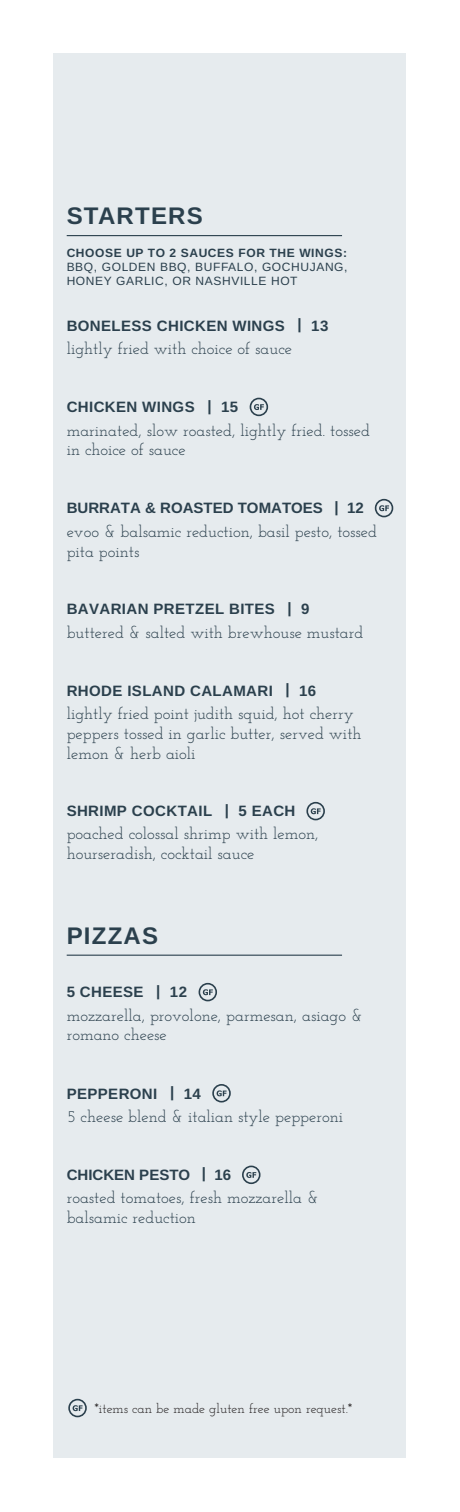
<style>
.page{position:relative;width:460px;height:1512px;background:#fff}
.page>*{position:absolute;margin:0;border:0;box-sizing:border-box;transform-origin:0 0}
.t1{font:700 24px "Arimo";letter-spacing:.05em;color:#2b404d}
.t2{font:16.5px/19.8px "Josefin Slab";color:#2b404d}
.t3{font:700 15px "Arimo";letter-spacing:.025em;color:#2b404d}
.t4{font:700 15px "Arimo";color:#2b404d}
.t5{font:13.5px "Josefin Slab";color:#231f20}
.t6{font:12px/14.4px "Arimo";letter-spacing:.05em;color:#2b404d}
.t7{font:700 12px "Arimo";letter-spacing:.05em;color:#2b404d}
</style>
<div class="page">
<div style="left:54px;top:53px;width:351px;height:1404px;background:#e6ebee"></div>
<hr style="left:67px;top:235px;width:274px;height:1px;background:#2b404d">
<hr style="left:67px;top:955px;width:274px;height:1px;background:#2b404d">
<svg style="left:68px;top:1399px;width:19px;height:18px"></svg>
<svg style="left:249px;top:398px;width:19px;height:18px"></svg>
<svg style="left:306px;top:802px;width:18px;height:18px"></svg>
<svg style="left:198px;top:983px;width:19px;height:18px"></svg>
<svg style="left:212px;top:1084px;width:18px;height:19px"></svg>
<svg style="left:374px;top:499px;width:19px;height:18px"></svg>
<svg style="left:242px;top:1166px;width:18px;height:18px"></svg>
<h1 class="t1" style="left:67px;top:199px;width:137px">STARTERS</h1>
<p class="t7" style="left:67px;top:244px;width:281px">CHOOSE UP TO 2 SAUCES FOR THE WINGS:</p>
<p class="t6" style="left:67px;top:260px;width:282px">BBQ, GOLDEN BBQ, BUFFALO, GOCHUJANG,<br>HONEY GARLIC, OR NASHVILLE HOT</p>
<p class="t3" style="left:67px;top:315px;width:263px">BONELESS CHICKEN WINGS | 13</p>
<p class="t2" style="left:67px;top:339px;width:227px">lightly fried with choice of sauce</p>
<p class="t3" style="left:67px;top:397px;width:173px">CHICKEN WINGS | 15</p>
<p class="t2" style="left:67px;top:420px;width:304px">marinated, slow roasted, lightly fried. tossed in choice of sauce</p>
<p class="t4" style="left:67px;top:498px;width:298px">BURRATA &amp; ROASTED TOMATOES | 12</p>
<p class="t2" style="left:67px;top:521px;width:311px">evoo &amp; balsamic reduction, basil pesto, tossed pita points</p>
<p class="t3" style="left:67px;top:598px;width:244px">BAVARIAN PRETZEL BITES | 9</p>
<p class="t2" style="left:67px;top:622px;width:298px">buttered &amp; salted with brewhouse mustard</p>
<p class="t3" style="left:67px;top:680px;width:251px">RHODE ISLAND CALAMARI | 16</p>
<p class="t2" style="left:67px;top:703px;width:296px">lightly fried point judith squid, hot cherry peppers tossed in garlic butter, served with lemon &amp; herb aioli</p>
<p class="t3" style="left:67px;top:800px;width:230px">SHRIMP COCKTAIL | 5 EACH</p>
<p class="t2" style="left:67px;top:824px;width:253px">poached colossal shrimp with lemon, hourseradish, cocktail sauce</p>
<h1 class="t1" style="left:67px;top:919px;width:93px">PIZZAS</h1>
<p class="t3" style="left:67px;top:982px;width:122px">5 CHEESE | 12</p>
<p class="t2" style="left:67px;top:1005px;width:297px">mozzarella, provolone, parmesan, asiago &amp; romano cheese</p>
<p class="t3" style="left:67px;top:1083px;width:135px">PEPPERONI | 14</p>
<p class="t2" style="left:67px;top:1106px;width:277px">5 cheese blend &amp; italian style pepperoni</p>
<p class="t4" style="left:67px;top:1164px;width:166px">CHICKEN PESTO | 16</p>
<p class="t2" style="left:67px;top:1188px;width:253px">roasted tomatoes, fresh mozzarella &amp; balsamic reduction</p>
<p class="t5" style="left:94px;top:1401px;width:259px">*items can be made gluten free upon request.*</p>
</div>
